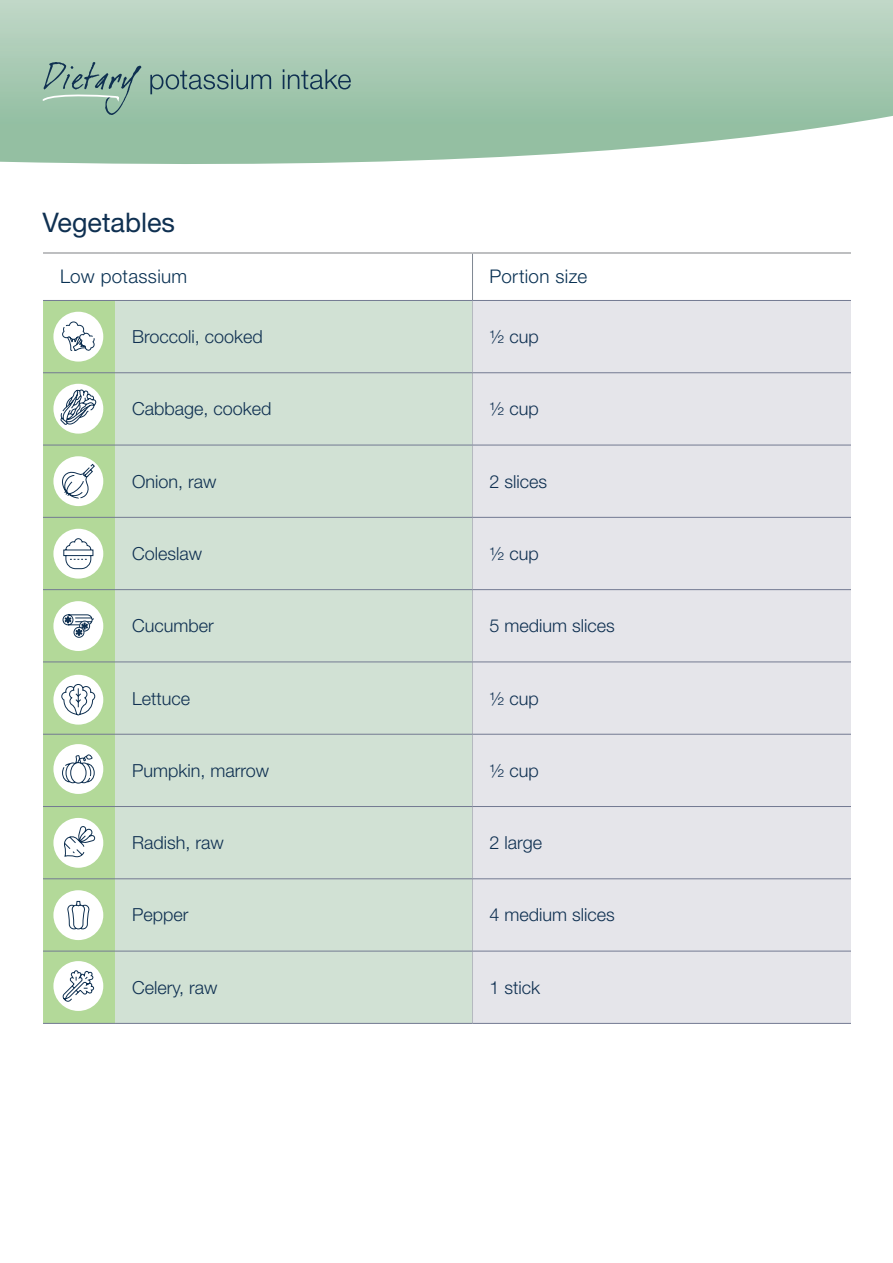
<style>
.page{position:relative;width:893px;height:1263px;background:#fff}
.page>*{position:absolute;margin:0;border:0;box-sizing:border-box;transform-origin:0 0}
.t1{font:27px "Helvetica Neue LT Std";color:#0f3051}
.t2{font:300 18.9px "Helvetica Neue LT Std";letter-spacing:.015em;color:#093153}
._9pt_light_body{font:300 18px "Helvetica Neue LT Std";color:#0f3051}
</style>
<div class="page">
<div style="left:43px;top:301px;width:72px;height:722px;background:#b3d999"></div>
<div style="left:115px;top:301px;width:357px;height:722px;background:#d1e1d4"></div>
<div style="left:473px;top:301px;width:378px;height:722px;background:#e5e5ea"></div>
<hr style="left:472px;top:254px;width:1px;height:46px;background:#808893">
<hr style="left:472px;top:301px;width:1px;height:71px;background:#b5b9c0">
<hr style="left:472px;top:373px;width:1px;height:72px;background:#b5b9c0">
<hr style="left:472px;top:445px;width:1px;height:72px;background:#b5b9c0">
<hr style="left:472px;top:518px;width:1px;height:71px;background:#b5b9c0">
<hr style="left:472px;top:590px;width:1px;height:72px;background:#b5b9c0">
<hr style="left:472px;top:662px;width:1px;height:72px;background:#b5b9c0">
<hr style="left:472px;top:734px;width:1px;height:72px;background:#b5b9c0">
<hr style="left:472px;top:807px;width:1px;height:71px;background:#b5b9c0">
<hr style="left:472px;top:879px;width:1px;height:72px;background:#b5b9c0">
<hr style="left:472px;top:951px;width:1px;height:72px;background:#b5b9c0">
<hr style="left:43px;top:300px;width:72px;height:1px;background:#737a92">
<hr style="left:115px;top:300px;width:357px;height:1px;background:#737a92">
<hr style="left:472px;top:300px;width:379px;height:1px;background:#737a92">
<hr style="left:43px;top:372px;width:72px;height:1px;background:#737a92">
<hr style="left:115px;top:372px;width:357px;height:1px;background:#737a92">
<hr style="left:472px;top:372px;width:379px;height:1px;background:#737a92">
<hr style="left:43px;top:445px;width:72px;height:1px;background:#737a92">
<hr style="left:43px;top:517px;width:72px;height:1px;background:#737a92">
<hr style="left:115px;top:517px;width:357px;height:1px;background:#737a92">
<hr style="left:472px;top:517px;width:379px;height:1px;background:#737a92">
<hr style="left:43px;top:589px;width:72px;height:1px;background:#737a92">
<hr style="left:115px;top:589px;width:357px;height:1px;background:#737a92">
<hr style="left:472px;top:589px;width:379px;height:1px;background:#737a92">
<hr style="left:43px;top:662px;width:72px;height:1px;background:#737a92">
<hr style="left:115px;top:662px;width:357px;height:1px;background:#737a92">
<hr style="left:472px;top:662px;width:379px;height:1px;background:#737a92">
<hr style="left:43px;top:734px;width:72px;height:1px;background:#737a92">
<hr style="left:115px;top:734px;width:357px;height:1px;background:#737a92">
<hr style="left:472px;top:734px;width:379px;height:1px;background:#737a92">
<hr style="left:43px;top:806px;width:72px;height:1px;background:#737a92">
<hr style="left:115px;top:806px;width:357px;height:1px;background:#737a92">
<hr style="left:472px;top:806px;width:379px;height:1px;background:#737a92">
<hr style="left:43px;top:878px;width:72px;height:1px;background:#737a92">
<hr style="left:115px;top:878px;width:357px;height:1px;background:#737a92">
<hr style="left:472px;top:878px;width:379px;height:1px;background:#737a92">
<hr style="left:43px;top:951px;width:72px;height:1px;background:#737a92">
<hr style="left:115px;top:951px;width:357px;height:1px;background:#737a92">
<hr style="left:472px;top:951px;width:379px;height:1px;background:#737a92">
<hr style="left:43px;top:1023px;width:72px;height:1px;background:#737a92">
<hr style="left:115px;top:1023px;width:357px;height:1px;background:#737a92">
<hr style="left:472px;top:1023px;width:379px;height:1px;background:#737a92">
<hr style="left:43px;top:252px;width:72px;height:2px;background:#939598">
<hr style="left:115px;top:252px;width:357px;height:2px;background:#939598">
<hr style="left:472px;top:252px;width:379px;height:2px;background:#939598">
<hr style="left:115px;top:445px;width:357px;height:1px;background:#737a92">
<hr style="left:472px;top:445px;width:379px;height:1px;background:#737a92">
<div style="left:53px;top:312px;width:50px;height:50px;background:#fff;border-radius:50%"></div>
<div style="left:53px;top:384px;width:50px;height:50px;background:#fff;border-radius:50%"></div>
<div style="left:53px;top:456px;width:50px;height:50px;background:#fff;border-radius:50%"></div>
<div style="left:53px;top:529px;width:50px;height:50px;background:#fff;border-radius:50%"></div>
<div style="left:53px;top:601px;width:50px;height:50px;background:#fff;border-radius:50%"></div>
<div style="left:53px;top:675px;width:50px;height:50px;background:#fff;border-radius:50%"></div>
<div style="left:53px;top:744px;width:50px;height:50px;background:#fff;border-radius:50%"></div>
<div style="left:53px;top:818px;width:50px;height:50px;background:#fff;border-radius:50%"></div>
<div style="left:53px;top:890px;width:50px;height:50px;background:#fff;border-radius:50%"></div>
<div style="left:53px;top:961px;width:50px;height:50px;background:#fff;border-radius:50%"></div>
<svg style="left:0;top:0;width:893px;height:164px;background:#adcdb8"></svg>
<svg style="left:60px;top:389px;width:37px;height:36px"></svg>
<svg style="left:62px;top:464px;width:33px;height:34px"></svg>
<svg style="left:63px;top:538px;width:30px;height:31px"></svg>
<svg style="left:62px;top:321px;width:33px;height:30px"></svg>
<svg style="left:61px;top:684px;width:34px;height:31px"></svg>
<svg style="left:62px;top:754px;width:33px;height:29px"></svg>
<svg style="left:64px;top:826px;width:31px;height:32px"></svg>
<svg style="left:67px;top:901px;width:22px;height:28px"></svg>
<svg style="left:62px;top:971px;width:32px;height:31px"></svg>
<div style="left:74px;top:627px;width:10px;height:10px;border:1px solid #0f3051;border-radius:50%"></div>
<svg style="left:63px;top:614px;width:31px;height:22px"></svg>
<svg style="left:41px;top:62px;width:310px;height:53px;background:#93b8a4"></svg>
<p class="t1" style="left:43px;top:206px;width:134px">Vegetables</p>
<p class="t2" style="left:60px;top:265px;width:129px">Low potassium</p>
<p class="t2" style="left:489px;top:265px;width:99px">Portion size</p>
<p class="_9pt_light_body" style="left:132px;top:326px;width:132px">Broccoli, cooked</p>
<p class="_9pt_light_body" style="left:489px;top:326px;width:51px">½ cup</p>
<p class="_9pt_light_body" style="left:132px;top:398px;width:141px">Cabbage, cooked</p>
<p class="_9pt_light_body" style="left:489px;top:398px;width:51px">½ cup</p>
<p class="_9pt_light_body" style="left:132px;top:470px;width:86px">Onion, raw</p>
<p class="_9pt_light_body" style="left:489px;top:470px;width:59px">2 slices</p>
<p class="_9pt_light_body" style="left:132px;top:542px;width:72px">Coleslaw</p>
<p class="_9pt_light_body" style="left:489px;top:542px;width:51px">½ cup</p>
<p class="_9pt_light_body" style="left:132px;top:615px;width:83px">Cucumber</p>
<p class="_9pt_light_body" style="left:489px;top:615px;width:127px">5 medium slices</p>
<p class="_9pt_light_body" style="left:132px;top:687px;width:60px">Lettuce</p>
<p class="_9pt_light_body" style="left:489px;top:687px;width:51px">½ cup</p>
<p class="_9pt_light_body" style="left:132px;top:759px;width:139px">Pumpkin, marrow</p>
<p class="_9pt_light_body" style="left:489px;top:759px;width:51px">½ cup</p>
<p class="_9pt_light_body" style="left:132px;top:832px;width:93px">Radish, raw</p>
<p class="_9pt_light_body" style="left:489px;top:832px;width:54px">2 large</p>
<p class="_9pt_light_body" style="left:132px;top:904px;width:58px">Pepper</p>
<p class="_9pt_light_body" style="left:489px;top:904px;width:127px">4 medium slices</p>
<p class="_9pt_light_body" style="left:132px;top:976px;width:87px">Celery, raw</p>
<p class="_9pt_light_body" style="left:489px;top:976px;width:52px">1 stick</p>
</div>
